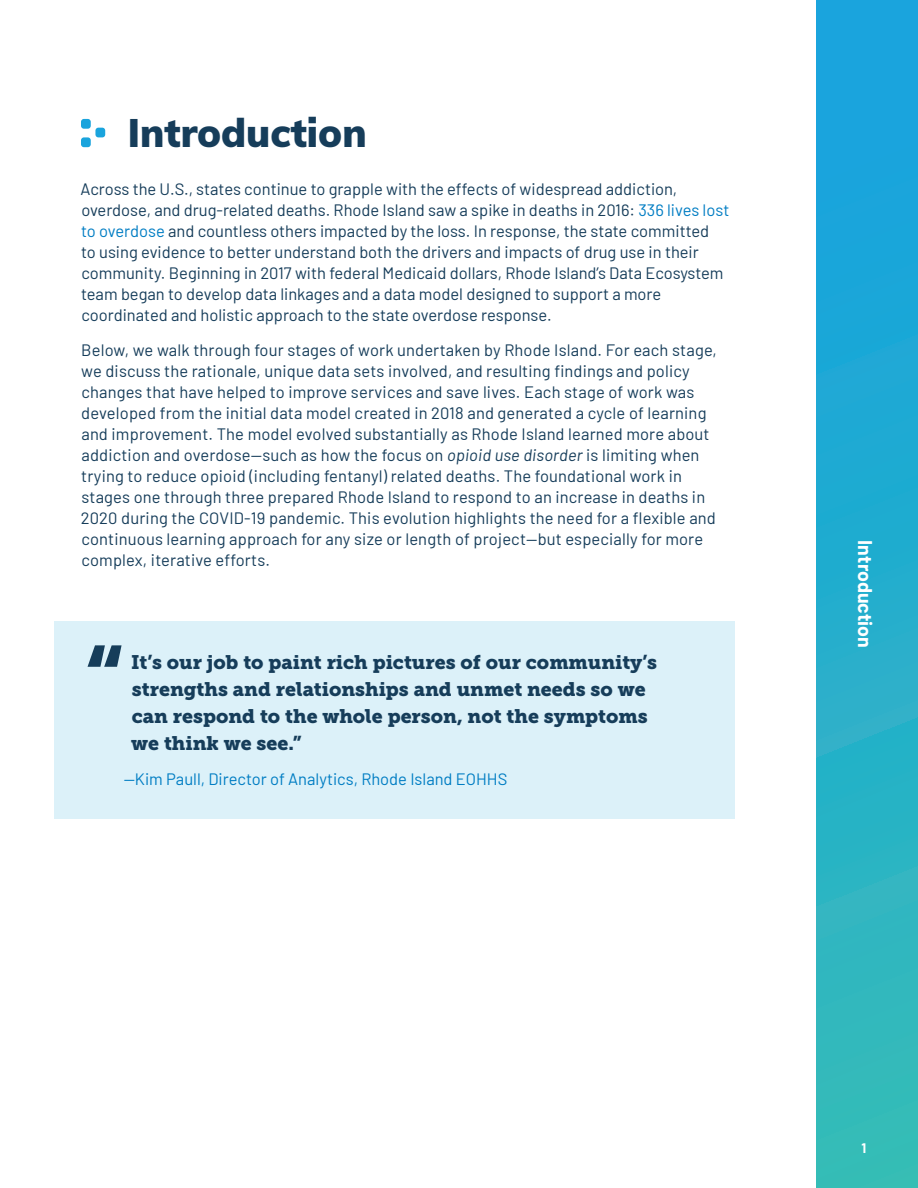
<style>
.page{position:relative;width:918px;height:1188px;background:#fff}
.page>*{position:absolute;margin:0;border:0;box-sizing:border-box;transform-origin:0 0}
.Heading_2{font:84px "Museo Slab 900";color:#163d5a}
.Heading_1{font:900 39px "Muli";color:#163d5a}
.Heading_2-2{font:19.5px/27px "Museo Slab 900";color:#163d5a}
.t1{font:700 19.5px "Barlow";color:#fff}
.Body{font:16.5px/21px "Barlow";letter-spacing:.005em;color:#163d5a}
.Body-2{font:16.5px "Barlow";color:#007dc3}
.t2{font:700 13.5px "Barlow";color:#fff}
.s1{color:#007dc3}
.s2{font-style:italic}
</style>
<div class="page">
<div style="left:817px;top:0;width:101px;height:1188px;background:linear-gradient(to bottom,#14a1e2,#35bcb7)"></div>
<div style="left:54px;top:621px;width:680px;height:198px;background:#dcf1f9"></div>
<div style="left:81px;top:119px;width:10px;height:10px;background:#1aa4dd;border-radius:3px"></div>
<div style="left:81px;top:137px;width:10px;height:10px;background:#1aa4dd;border-radius:3px"></div>
<div style="left:95px;top:128px;width:10px;height:9px;background:#1aa4dd;border-radius:3px"></div>
<p class="Heading_1" style="left:128px;top:105px;width:240px">Introduction</p>
<p class="Body" style="left:81px;top:177px;width:650px">Across the U.S., states continue to grapple with the effects of widespread addiction, overdose, and drug-related deaths. Rhode Island saw a spike in deaths in 2016: <span class="s1">336 lives lost to overdose</span> and countless others impacted by the loss. In response, the state committed<br>to using evidence to better understand both the drivers and impacts of drug use in their community. Beginning in 2017 with federal Medicaid dollars, Rhode Island’s Data Ecosystem team began to develop data linkages and a data model designed to support a more coordinated and holistic approach to the state overdose response.</p>
<p class="Body" style="left:81px;top:338px;width:638px">Below, we walk through four stages of work undertaken by Rhode Island. For each stage, we discuss the rationale, unique data sets involved, and resulting findings and policy changes that have helped to improve services and save lives. Each stage of work was developed from the initial data model created in 2018 and generated a cycle of learning and improvement. The model evolved substantially as Rhode Island learned more about addiction and overdose—such as how the focus on <span class="s2">opioid use disorder</span> is limiting when trying to reduce opioid (including fentanyl) related deaths. The foundational work in stages one through three prepared Rhode Island to respond to an increase in deaths in 2020 during the COVID-19 pandemic. This evolution highlights the need for a flexible and continuous learning approach for any size or length of project—but especially for more complex, iterative efforts.</p>
<p class="Heading_2" style="left:85px;top:628px;width:40px">“</p>
<p class="Heading_2-2" style="left:131px;top:649px;width:528px">It’s our job to paint rich pictures of our community’s strengths and relationships and unmet needs so we can respond to the whole person, not the symptoms we think we see.”</p>
<p class="Body-2" style="left:124px;top:767px;width:385px">—Kim Paull, Director of Analytics, Rhode Island EOHHS</p>
<p class="t1" style="left:880px;top:540px;width:109px;rotate:90deg">Introduction</p>
<p class="t2" style="left:862px;top:1138px;width:6px">1</p>
</div>
